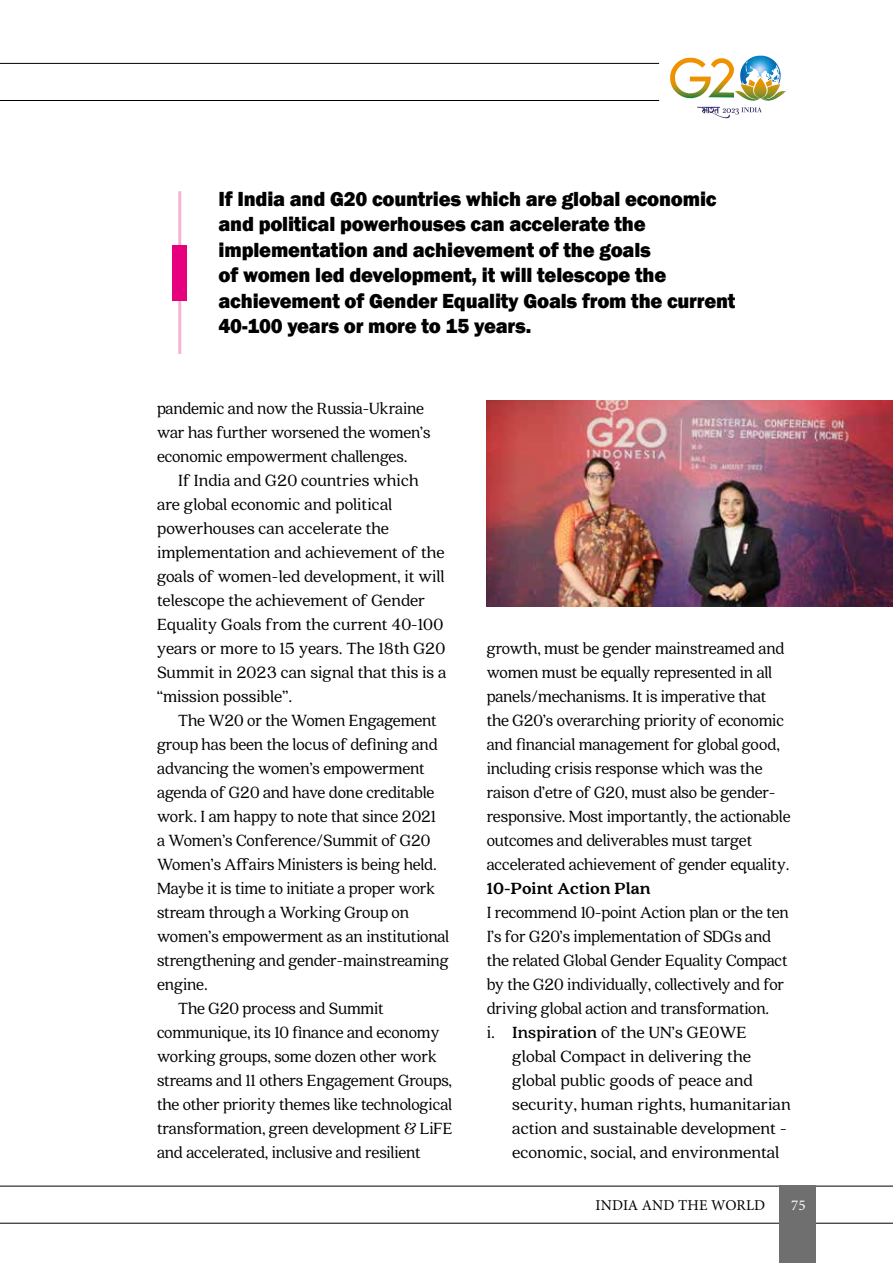
<style>
.page{position:relative;width:893px;height:1263px;background:#fff}
.page>*{position:absolute;margin:0;border:0;box-sizing:border-box;transform-origin:0 0}
.t1{font:800 21px/25.5px "Franklin Gothic";letter-spacing:-.01em;color:#000}
.t2{font:18px/24px "Quincy CF";letter-spacing:-.01em;color:#000;scale:.95 1}
.t3{font:18px/24px "Quincy CF";letter-spacing:-.01em;color:#000}
.t4{font:900 18px "Quincy CF";color:#000}
.t5{font:15px "Minion Pro";letter-spacing:.01em;color:#000}
.t6{font:15px "Minion Pro";color:#fff}
.s1{font-weight:700}
</style>
<div class="page">
<hr style="left:0;top:1186px;width:893px;height:1px;background:#000">
<hr style="left:0;top:1223px;width:893px;height:1px;background:#000">
<hr style="left:0;top:63px;width:659px;height:1px;background:#000">
<hr style="left:0;top:100px;width:659px;height:1px;background:#000">
<img style="left:487px;top:400px;width:406px;height:207px">
<hr style="left:178px;top:191px;width:3px;height:163px;background:#f5b5d2">
<div style="left:172px;top:245px;width:15px;height:56px;background:#e6007d"></div>
<img style="left:742px;top:56px;width:37px;height:11px">
<svg style="left:697px;top:107px;width:65px;height:11px"></svg>
<img style="left:670px;top:58px;width:41px;height:40px">
<img style="left:708px;top:58px;width:26px;height:39px">
<svg style="left:733px;top:67px;width:53px;height:34px"></svg>
<div style="left:780px;top:1186px;width:36px;height:77px;background:#706f6f"></div>
<p class="t1" style="left:219px;top:186px;width:518px">If India and G20 countries which are global economic and political powerhouses can accelerate the implementation and achievement of the goals<br>of women led development, it will telescope the achievement of Gender Equality Goals from the current 40-100 years or more to 15 years.</p>
<p class="t2" style="left:157px;top:397px;width:289px">pandemic and now the Russia-Ukraine war has further worsened the women’s economic empowerment challenges.</p>
<p class="t3" style="left:157px;top:469px;width:291px;text-indent:21px">If India and G20 countries which<br>are global economic and political powerhouses can accelerate the implementation and achievement of the goals of women-led development, it will telescope the achievement of Gender Equality Goals from the current 40-100 years or more to 15 years. The 18th G20<br>Summit in 2023 can signal that this is a “mission possible”.</p>
<p class="t2" style="left:178px;top:709px;width:273px">The W20 or the Women Engagement</p>
<p class="t2" style="left:157px;top:733px;width:297px">group has been the locus of defining and</p>
<p class="t2" style="left:157px;top:757px;width:283px">advancing the women’s empowerment</p>
<p class="t2" style="left:157px;top:781px;width:294px">agenda of G20 and have done creditable</p>
<p class="t2" style="left:157px;top:805px;width:295px">work. I am happy to note that since 2021</p>
<p class="t2" style="left:157px;top:829px;width:289px">a Women’s Conference/Summit of G20</p>
<p class="t2" style="left:157px;top:853px;width:296px">Women’s Affairs Ministers is being held.</p>
<p class="t2" style="left:157px;top:877px;width:295px">Maybe it is time to initiate a proper work</p>
<p class="t2" style="left:157px;top:901px;width:267px">stream through a Working Group on</p>
<p class="t2" style="left:157px;top:925px;width:309px">women’s empowerment as an institutional</p>
<p class="t2" style="left:157px;top:949px;width:309px">strengthening and gender-mainstreaming</p>
<p class="t2" style="left:157px;top:973px;width:55px">engine.</p>
<p class="t2" style="left:178px;top:997px;width:218px">The G20 process and Summit</p>
<p class="t2" style="left:157px;top:1021px;width:299px">communique, its 10 finance and economy</p>
<p class="t2" style="left:157px;top:1045px;width:296px">working groups, some dozen other work</p>
<p class="t2" style="left:157px;top:1069px;width:312px">streams and 11 others Engagement Groups,</p>
<p class="t2" style="left:157px;top:1093px;width:312px">the other priority themes like technological</p>
<p class="t2" style="left:157px;top:1117px;width:312px">transformation, green development &amp; LiFE</p>
<p class="t2" style="left:157px;top:1141px;width:279px">and accelerated, inclusive and resilient</p>
<p class="t2" style="left:487px;top:637px;width:321px">growth, must be gender mainstreamed and women must be equally represented in all panels/mechanisms. It is imperative that the G20’s overarching priority of economic and financial management for global good, including crisis response which was the raison d’etre of G20, must also be gender&shy;responsive. Most importantly, the actionable outcomes and deliverables must target accelerated achievement of gender equality.</p>
<p class="t4" style="left:487px;top:878px;width:166px">10-Point Action Plan</p>
<p class="t2" style="left:487px;top:901px;width:320px">I recommend 10-point Action plan or the ten</p>
<p class="t2" style="left:487px;top:925px;width:301px">I’s for G20’s implementation of SDGs and</p>
<p class="t2" style="left:487px;top:949px;width:318px">the related Global Gender Equality Compact</p>
<p class="t2" style="left:487px;top:973px;width:315px">by the G20 individually, collectively and for</p>
<p class="t2" style="left:487px;top:997px;width:299px">driving global action and transformation.</p>
<p class="t3" style="left:487px;top:1021px;width:262px">i. <span class="s1">Inspiration</span> of the UN’s GE0WE</p>
<p class="t3" style="left:512px;top:1045px;width:240px">global Compact in delivering the</p>
<p class="t3" style="left:512px;top:1069px;width:242px">global public goods of peace and</p>
<p class="t3" style="left:512px;top:1093px;width:280px">security, human rights, humanitarian</p>
<p class="t3" style="left:512px;top:1117px;width:276px">action and sustainable development -</p>
<p class="t3" style="left:512px;top:1141px;width:269px">economic, social, and environmental</p>
<p class="t5" style="left:595px;top:1195px;width:171px">INDIA AND THE WORLD</p>
<p class="t6" style="left:791px;top:1195px;width:16px">75</p>
</div>
